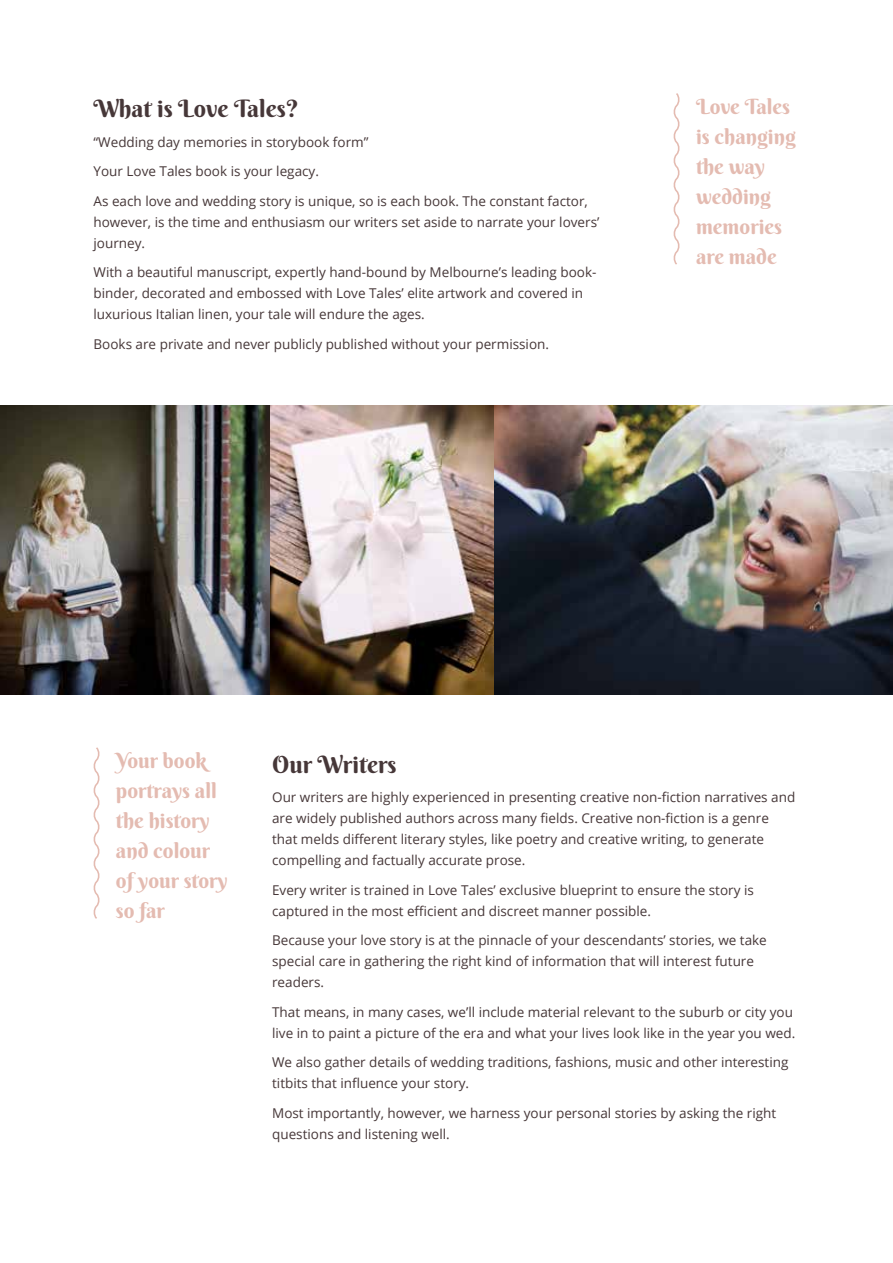
<style>
.page{position:relative;width:893px;height:1263px;background:#fff}
.page>*{position:absolute;margin:0;border:0;box-sizing:border-box;transform-origin:0 0}
.t1{font:24px "Berkshire Swash";color:#463738}
.t2{font:21px/30px "Berkshire Swash";color:#e4bbb1}
.t3{font:13.5px/21px "Open Sans";color:#463738}
</style>
<div class="page">
<svg style="left:673px;top:93px;width:7px;height:172px"></svg>
<svg style="left:93px;top:747px;width:7px;height:172px"></svg>
<img style="left:0;top:405px;width:893px;height:290px">
<h1 class="t1" style="left:94px;top:94px;width:207px">What is Love Tales?</h1>
<p class="t3" style="left:94px;top:127px;width:496px;line-height:29.5px">“Wedding day memories in storybook form”<br>Your Love Tales book is your legacy.<br>As each love and wedding story is unique, so is each book. The constant factor,</p>
<p class="t3" style="left:94px;top:211px;width:507px">however, is the time and enthusiasm our writers set aside to narrate your lovers’ journey.</p>
<p class="t3" style="left:94px;top:261px;width:504px">With a beautiful manuscript, expertly hand-bound by Melbourne’s leading book&shy;binder, decorated and embossed with Love Tales’ elite artwork and covered in luxurious Italian linen, your tale will endure the ages.</p>
<p class="t3" style="left:94px;top:333px;width:457px">Books are private and never publicly published without your permission.</p>
<h2 class="t2" style="left:696px;top:92px;width:101px">Love Tales is changing the way wedding memories are made</h2>
<h2 class="t2" style="left:116px;top:746px;width:113px">Your book portrays all the history and colour of your story so far</h2>
<h1 class="t1" style="left:272px;top:749px;width:126px">Our Writers</h1>
<p class="t3" style="left:272px;top:786px;width:525px">Our writers are highly experienced in presenting creative non-fiction narratives and are widely published authors across many fields. Creative non-fiction is a genre that melds different literary styles, like poetry and creative writing, to generate compelling and factually accurate prose.</p>
<p class="t3" style="left:272px;top:879px;width:483px">Every writer is trained in Love Tales’ exclusive blueprint to ensure the story is captured in the most efficient and discreet manner possible.</p>
<p class="t3" style="left:272px;top:929px;width:496px">Because your love story is at the pinnacle of your descendants’ stories, we take special care in gathering the right kind of information that will interest future readers.</p>
<p class="t3" style="left:272px;top:1001px;width:525px">That means, in many cases, we’ll include material relevant to the suburb or city you live in to paint a picture of the era and what your lives look like in the year you wed.</p>
<p class="t3" style="left:272px;top:1051px;width:518px">We also gather details of wedding traditions, fashions, music and other interesting titbits that influence your story.</p>
<p class="t3" style="left:272px;top:1102px;width:506px">Most importantly, however, we harness your personal stories by asking the right questions and listening well.</p>
</div>
